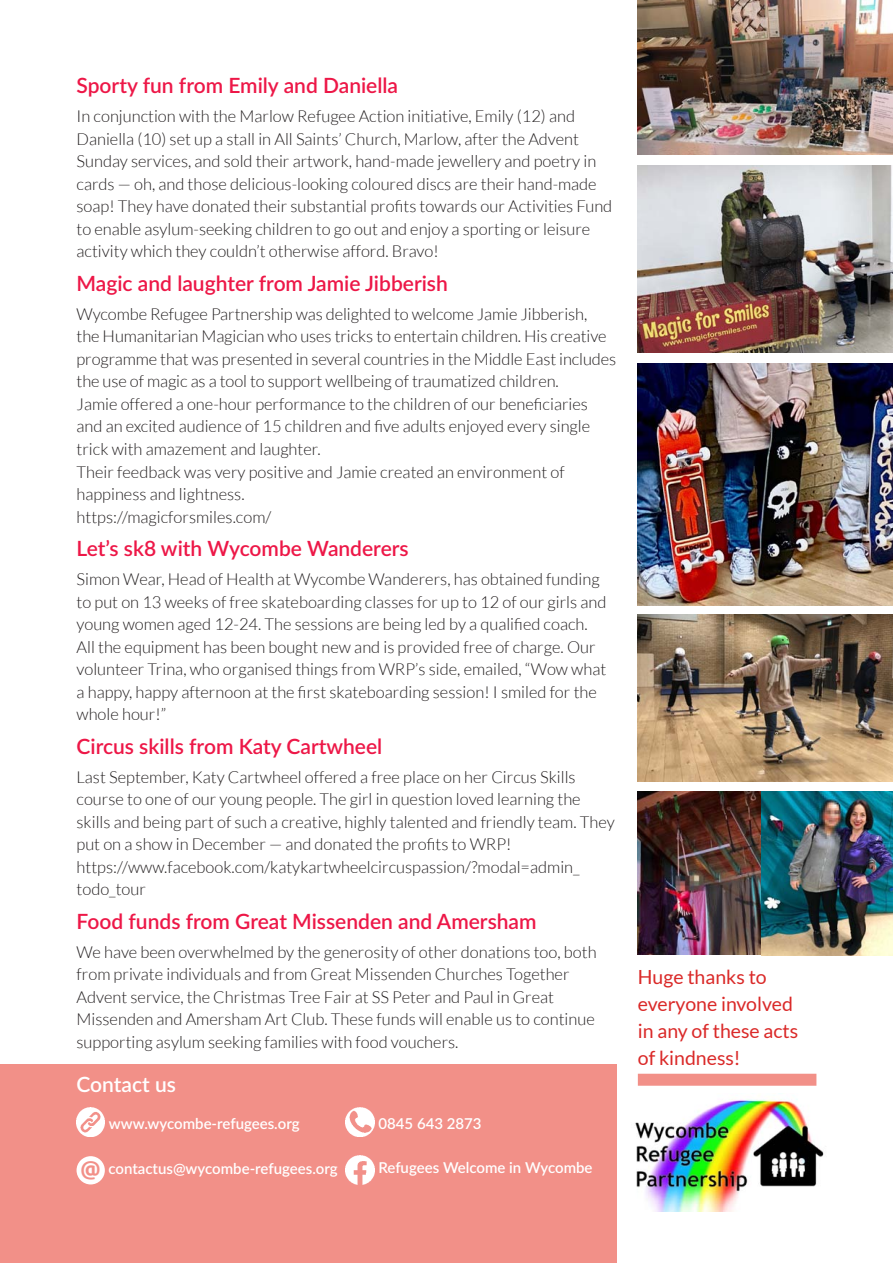
<style>
.page{position:relative;width:893px;height:1263px;background:#fff}
.page>*{position:absolute;margin:0;border:0;box-sizing:border-box;transform-origin:0 0}
.heading_2{font:600 21px "Lato";color:#ed1747}
.heading_2-2{font:600 21px "Lato";color:#fff}
.t1{font:700 20.7px "Ubuntu";color:#f29088}
.quote_2{font:19.5px/27px "Lato";color:#da2928}
.text_first{font:300 16.5px/22.5px "Lato";color:#231f20}
.highlights_no_bullet{font:600 15px "Lato";color:#fff}
</style>
<div class="page">
<img style="left:638px;top:792px;width:124px;height:163px">
<img style="left:638px;top:0;width:255px;height:154px">
<img style="left:638px;top:166px;width:255px;height:187px">
<img style="left:638px;top:614px;width:255px;height:168px">
<img style="left:638px;top:364px;width:255px;height:241px">
<img style="left:762px;top:792px;width:131px;height:163px">
<div style="left:0;top:1064px;width:617px;height:199px;background:#f29088"></div>
<img style="left:77px;top:1108px;width:28px;height:28px">
<img style="left:346px;top:1108px;width:28px;height:28px">
<img style="left:346px;top:1156px;width:28px;height:28px">
<div style="left:77px;top:1156px;width:28px;height:28px;background:#fff;border-radius:50%"></div>
<img style="left:635px;top:1099px;width:189px;height:112px">
<div style="left:638px;top:1074px;width:178px;height:12px;background:#f29088"></div>
<p class="heading_2" style="left:77px;top:71px;width:323px">Sporty fun from Emily and Daniella</p>
<p class="text_first" style="left:77px;top:105px;width:537px">In conjunction with the Marlow Refugee Action initiative, Emily (12) and Daniella (10) set up a stall in All Saints’ Church, Marlow, after the Advent Sunday services, and sold their artwork, hand-made jewellery and poetry in cards — oh, and those delicious-looking coloured discs are their hand-made soap! They have donated their substantial profits towards our Activities Fund to enable asylum-seeking children to go out and enjoy a sporting or leisure activity which they couldn’t otherwise afford. Bravo!</p>
<p class="heading_2" style="left:77px;top:268px;width:373px">Magic and laughter from Jamie Jibberish</p>
<p class="text_first" style="left:77px;top:303px;width:541px">Wycombe Refugee Partnership was delighted to welcome Jamie Jibberish,<br>the Humanitarian Magician who uses tricks to entertain children. His creative programme that was presented in several countries in the Middle East includes the use of magic as a tool to support wellbeing of traumatized children.</p>
<p class="text_first" style="left:77px;top:393px;width:515px">Jamie offered a one-hour performance to the children of our beneficiaries and an excited audience of 15 children and five adults enjoyed every single trick with amazement and laughter.</p>
<p class="text_first" style="left:77px;top:460px;width:490px">Their feedback was very positive and Jamie created an environment of happiness and lightness.</p>
<p class="text_first" style="left:77px;top:505px;width:196px">https://magicforsmiles.com/</p>
<p class="heading_2" style="left:77px;top:533px;width:334px">Let’s sk8 with Wycombe Wanderers</p>
<p class="text_first" style="left:77px;top:568px;width:531px">Simon Wear, Head of Health at Wycombe Wanderers, has obtained funding to put on 13 weeks of free skateboarding classes for up to 12 of our girls and young women aged 12-24. The sessions are being led by a qualified coach.<br>All the equipment has been bought new and is provided free of charge. Our volunteer Trina, who organised things from WRP’s side, emailed, “Wow what a happy, happy afternoon at the first skateboarding session! I smiled for the whole hour!”</p>
<p class="heading_2" style="left:77px;top:731px;width:307px">Circus skills from Katy Cartwheel</p>
<p class="text_first" style="left:77px;top:765px;width:540px">Last September, Katy Cartwheel offered a free place on her Circus Skills course to one of our young people. The girl in question loved learning the skills and being part of such a creative, highly talented and friendly team. They put on a show in December — and donated the profits to WRP!</p>
<p class="text_first" style="left:77px;top:855px;width:505px">https://www.facebook.com/katykartwheelcircuspassion/?modal=admin_ todo_tour</p>
<p class="heading_2" style="left:77px;top:906px;width:462px">Food funds from Great Missenden and Amersham</p>
<p class="text_first" style="left:77px;top:941px;width:522px">We have been overwhelmed by the generosity of other donations too, both from private individuals and from Great Missenden Churches Together Advent service, the Christmas Tree Fair at SS Peter and Paul in Great Missenden and Amersham Art Club. These funds will enable us to continue supporting asylum seeking families with food vouchers.</p>
<p class="heading_2-2" style="left:77px;top:1069px;width:101px">Contact us</p>
<p class="highlights_no_bullet" style="left:109px;top:1113px;width:192px">www.wycombe-refugees.org</p>
<p class="t1" style="left:80px;top:1156px;width:22px">@</p>
<p class="highlights_no_bullet" style="left:108px;top:1157px;width:231px">contactus@wycombe-refugees.org</p>
<p class="highlights_no_bullet" style="left:378px;top:1113px;width:105px">0845 643 2873</p>
<p class="highlights_no_bullet" style="left:378px;top:1157px;width:216px">Refugees Welcome in Wycombe</p>
<p class="quote_2" style="left:638px;top:963px;width:162px">Huge thanks to everyone involved in any of these acts of kindness!</p>
</div>
